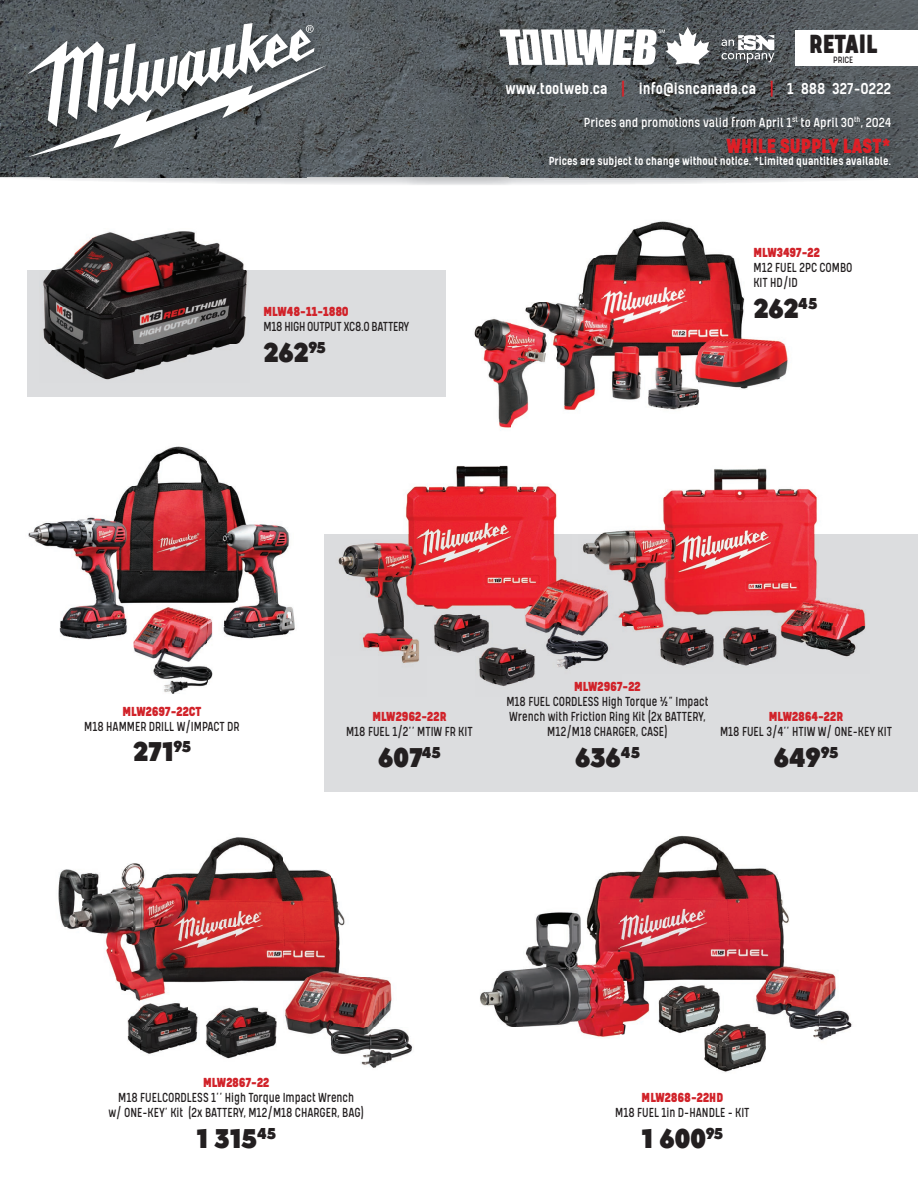
<style>
.page{position:relative;width:918px;height:1188px;background:#fff}
.page>*{position:absolute;margin:0;border:0;box-sizing:border-box;transform-origin:0 0}
.t1{font:900 30px "Kelpt A1";color:#231f20}
.t2{font:900 27px "Abrade";color:#231f20;scale:.91 1}
.t3{font:900 23.4px "Kelpt A1";color:#df1f26}
.t4{font:500 18px "Kelpt A1";color:#fff}
.t5{font:15px/15px "Kelpt A1";color:#231f20;text-align:center;scale:.91 1}
.t6{font:900 15px "Kelpt A1";color:#d1232a}
.t7{font:15px "Kelpt A1";color:#fff}
.t8{font:15px "Kelpt A1";letter-spacing:-.02em;color:#231f20;scale:.91 1}
.t9{font:500 13.35px "Kelpt A1";color:#fff}
.t10{font:10.5px "Kelpt A1";color:#231f20}
.s1{color:#df1f26}
</style>
<div class="page">
<img style="left:0;top:177px;width:918px;height:8px">
<img style="left:0;top:0;width:612px;height:44px">
<img style="left:612px;top:0;width:204px;height:112px">
<img style="left:816px;top:0;width:102px;height:133px">
<img style="left:0;top:44px;width:51px;height:133px">
<img style="left:306px;top:44px;width:204px;height:133px">
<img style="left:510px;top:65px;width:102px;height:68px">
<img style="left:51px;top:167px;width:255px;height:10px">
<img style="left:510px;top:133px;width:34px;height:44px">
<img style="left:903px;top:133px;width:15px;height:44px">
<img style="left:25px;top:19px;width:311px;height:148px">
<svg style="left:27px;top:23px;width:300px;height:134px"></svg>
<svg style="left:500px;top:27px;width:210px;height:38px"></svg>
<svg style="left:722px;top:35px;width:52px;height:28px"></svg>
<img style="left:544px;top:112px;width:359px;height:68px">
<div style="left:795px;top:30px;width:123px;height:36px;background:#fff"></div>
<div style="left:27px;top:270px;width:419px;height:126px;background:#dcdddf"></div>
<div style="left:324px;top:534px;width:594px;height:257px;background:#dcdddf"></div>
<img style="left:43px;top:231px;width:204px;height:149px">
<img style="left:28px;top:446px;width:267px;height:248px">
<img style="left:338px;top:465px;width:241px;height:191px">
<img style="left:401px;top:656px;width:178px;height:31px">
<img style="left:579px;top:468px;width:287px;height:198px">
<img style="left:480px;top:835px;width:372px;height:237px">
<img style="left:58px;top:837px;width:355px;height:231px">
<img style="left:474px;top:221px;width:315px;height:207px">
<p class="t6" style="left:264px;top:303px;width:87px">MLW48-11-1880</p>
<p class="t8" style="left:264px;top:318px;width:162px">M18 HIGH OUTPUT XC8.0 BATTERY</p>
<h2 class="t2" style="left:264px;top:334px;width:70px">262<sup>95</sup></h2>
<h1 class="t1" style="left:809px;top:27px;width:70px">RETAIL</h1>
<p class="t10" style="left:833px;top:54px;width:22px">PRICE</p>
<p class="t4" style="left:505px;top:78px;width:387px">www.toolweb.ca <span class="s1">|</span> info@isncanada.ca <span class="s1">|</span> 1 888 327-0222</p>
<p class="t7" style="left:584px;top:114px;width:309px">Prices and promotions valid from April 1<sup>st</sup> to April 30<sup>th</sup>, 2024</p>
<h3 class="t3" style="left:727px;top:133px;width:166px">WHILE SUPPLY LAST*</h3>
<p class="t9" style="left:549px;top:154px;width:344px">Prices are subject to change without notice. *Limited quantities available.</p>
<p class="t6" style="left:754px;top:244px;width:68px">MLW3497-22</p>
<p class="t5" style="left:754px;top:260px;width:110px;text-align:left">M12 FUEL 2PC COMBO<br>KIT HD/ID</p>
<h2 class="t2" style="left:754px;top:290px;width:72px">262<sup>45</sup></h2>
<p class="t6" style="left:123px;top:703px;width:80px">MLW2697-22CT</p>
<p class="t5" style="left:84px;top:718px;width:172px">M18 HAMMER DRILL W/IMPACT DR</p>
<h2 class="t2" style="left:133px;top:734px;width:65px">271<sup>95</sup></h2>
<p class="t6" style="left:372px;top:708px;width:76px">MLW2962-22R</p>
<p class="t5" style="left:346px;top:724px;width:141px">M18 FUEL 1/2’’ MTIW FR KIT</p>
<h2 class="t2" style="left:378px;top:740px;width:70px">607<sup>45</sup></h2>
<p class="t6" style="left:574px;top:678px;width:68px">MLW2967-22</p>
<p class="t5" style="left:506px;top:694px;width:224px">M18 FUEL CORDLESS High Torque ½” Impact<br>Wrench with Friction Ring Kit (2x BATTERY,<br>M12/M18 CHARGER, CASE)</p>
<h2 class="t2" style="left:575px;top:740px;width:73px">636<sup>45</sup></h2>
<p class="t6" style="left:769px;top:708px;width:76px">MLW2864-22R</p>
<p class="t5" style="left:720px;top:724px;width:190px">M18 FUEL 3/4’’ HTIW W/ ONE-KEY KIT</p>
<h2 class="t2" style="left:774px;top:740px;width:73px">649<sup>95</sup></h2>
<p class="t6" style="left:203px;top:1074px;width:68px">MLW2867-22</p>
<p class="t5" style="left:108px;top:1090px;width:283px">M18 FUELCORDLESS 1’’ High Torque Impact Wrench<br>w/ ONE-KEY’ Kit (2x BATTERY, M12/M18 CHARGER, BAG)</p>
<h2 class="t2" style="left:196px;top:1121px;width:89px">1 315<sup>45</sup></h2>
<p class="t6" style="left:642px;top:1089px;width:83px">MLW2868-22HD</p>
<p class="t5" style="left:615px;top:1105px;width:149px">M18 FUEL 1in D-HANDLE - KIT</p>
<h2 class="t2" style="left:642px;top:1121px;width:91px">1 600<sup>95</sup></h2>
</div>
